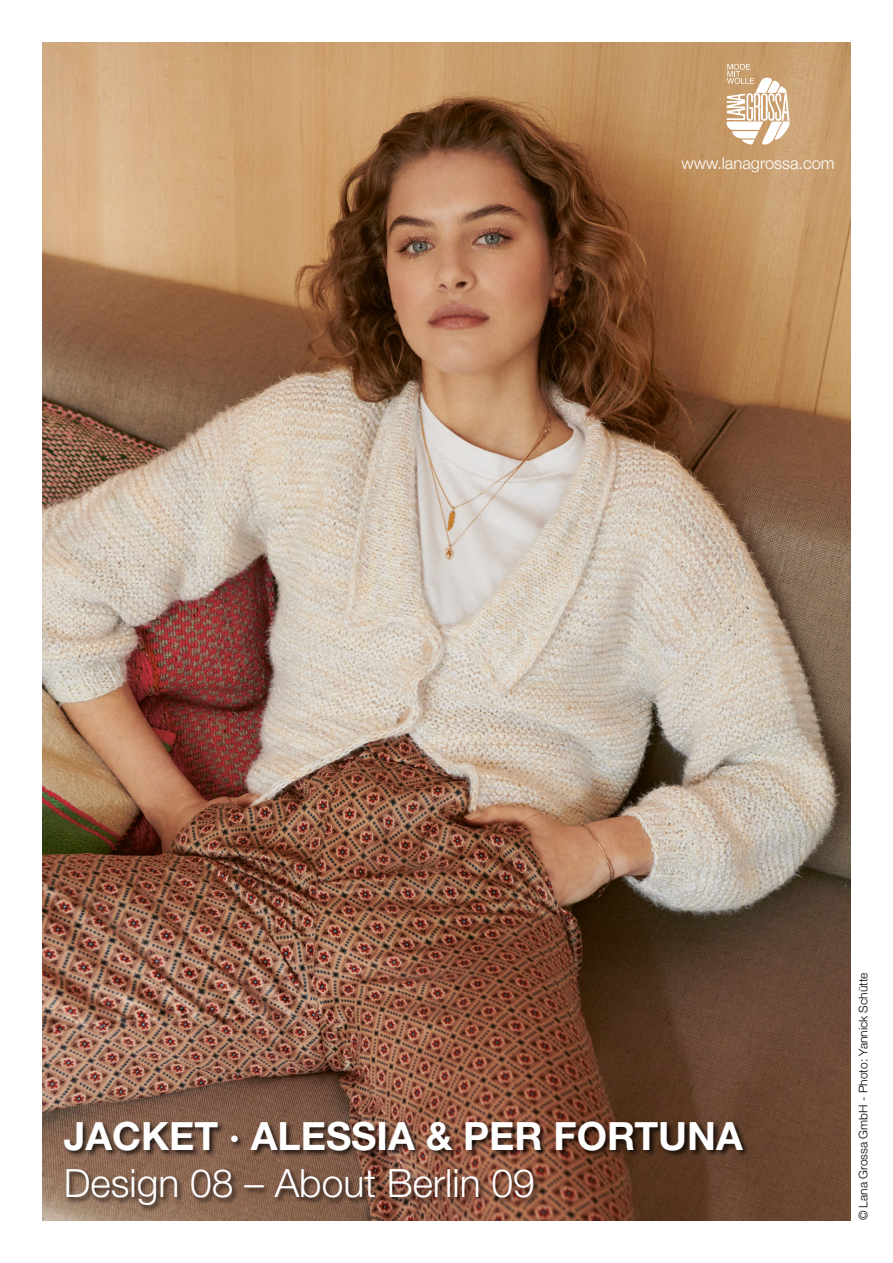
<style>
.page{position:relative;width:893px;height:1263px;background:#fff}
.page>*{position:absolute;margin:0;border:0;box-sizing:border-box;transform-origin:0 0}
.t1{font:700 39px "Helvetica Neue LT";color:#fff}
.t2{font:300 39px "Helvetica Neue LT";color:#fff}
.t3{font:300 16.5px "Helvetica Neue LT";color:#fff}
.t4{font:300 12px "Helvetica Neue LT";color:#000}
</style>
<div class="page">
<img style="left:43px;top:43px;width:807px;height:1177px">
<svg style="left:726px;top:64px;width:65px;height:81px"></svg>
<div style="left:63px;top:1120px;width:687px;height:92px;background:#000;opacity:.75"></div>
<h2 class="t3" style="left:681px;top:153px;width:155px">www.lanagrossa.com</h2>
<h1 class="t1" style="left:64px;top:1112px;width:680px">JACKET · ALESSIA &amp; PER FORTUNA</h1>
<h1 class="t2" style="left:64px;top:1159px;width:473px">Design 08 – About Berlin 09</h1>
<p class="t4" style="left:856px;top:1220px;width:249px;rotate:-90deg">© Lana Grossa GmbH - Photo: Yannick Schütte</p>
</div>
